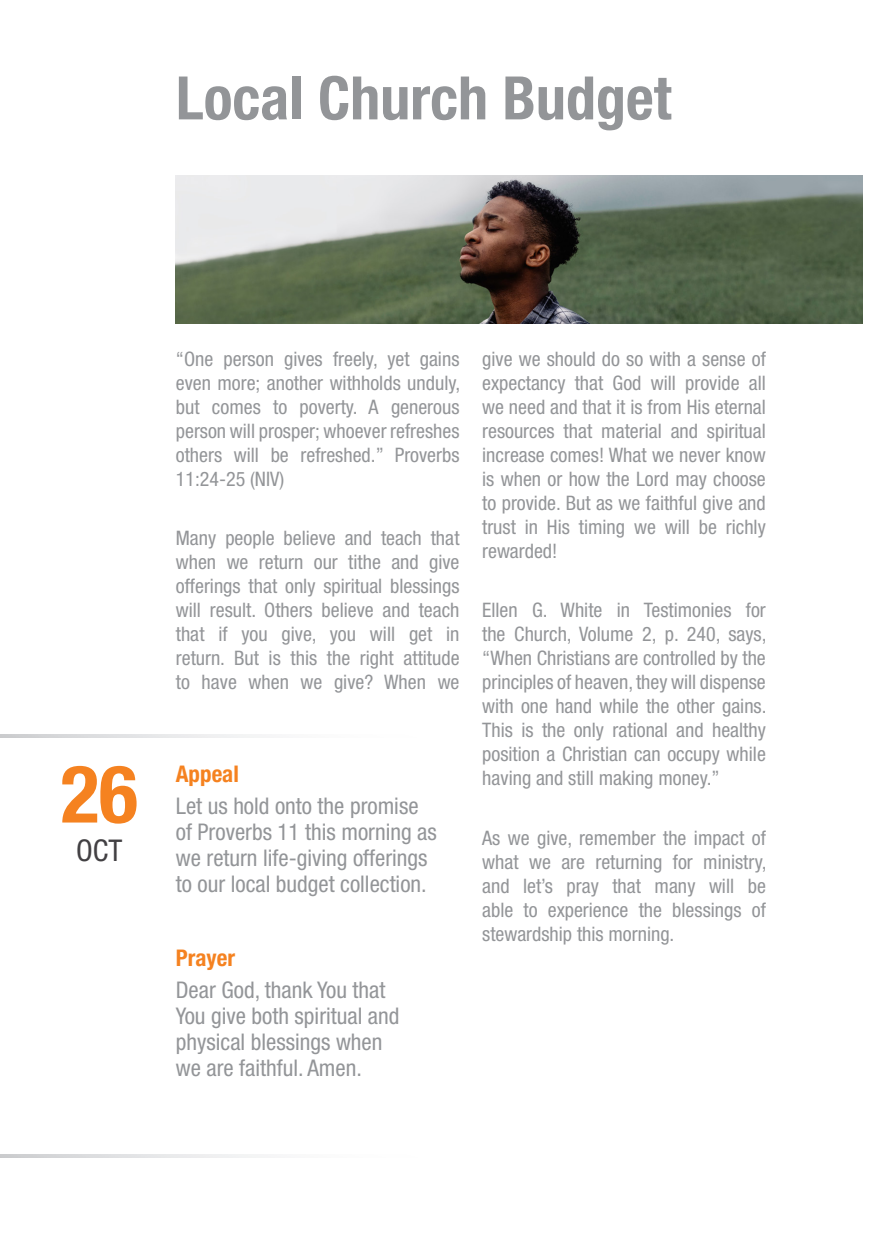
<style>
.page{position:relative;width:885px;height:1236px;background:#fff}
.page>*{position:absolute;margin:0;border:0;box-sizing:border-box;transform-origin:0 0}
.Date{font:700 condensed 80px "Helvetica Neue LT Std";color:#f58220}
.Heading_LH{font:700 condensed 60px "Helvetica Neue LT Std";color:#939598}
.Month{font:condensed 30px "Helvetica Neue LT Std";color:#424043}
.Appeal_Prayer_body_L{font:condensed 23px/26px "Helvetica Neue LT Std";color:#939598}
.Appeal_Prayer_LH{font:700 condensed 23px "Helvetica Neue LT Std";color:#f58220}
.Body{font:condensed 20px/24px "Helvetica Neue LT Std";color:#939598;text-align:justify}
</style>
<div class="page">
<svg style="left:0;top:1154px;width:262px;height:3px"></svg>
<svg style="left:0;top:735px;width:264px;height:3px"></svg>
<img style="left:176px;top:176px;width:686px;height:147px">
<p class="Heading_LH" style="left:176px;top:62px;width:497px">Local Church Budget</p>
<p class="Date" style="left:61px;top:746px;width:78px">26</p>
<p class="Month" style="left:76px;top:833px;width:48px">OCT</p>
<p class="Body" style="left:176px;top:347px;width:286px">“One person gives freely, yet gains even more; another withholds unduly, but comes to poverty. A generous person will prosper; whoever refreshes others will be refreshed.” Proverbs 11:24-25 (NIV)</p>
<p class="Body" style="left:176px;top:526px;width:285px">Many people believe and teach that when we return our tithe and give offerings that only spiritual blessings will result. Others believe and teach that if you give, you will get in return. But is this the right attitude to have when we give? When we</p>
<p class="Appeal_Prayer_LH" style="left:176px;top:760px;width:65px">Appeal</p>
<p class="Appeal_Prayer_body_L" style="left:176px;top:792px;width:262px">Let us hold onto the promise of Proverbs 11 this morning as we return life-giving offerings to our local budget collection.</p>
<p class="Appeal_Prayer_LH" style="left:176px;top:944px;width:61px">Prayer</p>
<p class="Appeal_Prayer_body_L" style="left:176px;top:977px;width:225px">Dear God, thank You that<br>You give both spiritual and physical blessings when we are faithful. Amen.</p>
<p class="Body" style="left:482px;top:347px;width:285px">give we should do so with a sense of expectancy that God will provide all we need and that it is from His eternal resources that material and spiritual increase comes! What we never know is when or how the Lord may choose to provide. But as we faithful give and trust in His timing we will be richly rewarded!</p>
<p class="Body" style="left:482px;top:598px;width:286px">Ellen G. White in Testimonies for the Church, Volume 2, p. 240, says, “When Christians are controlled by the principles of heaven, they will dispense with one hand while the other gains.<br>This is the only rational and healthy position a Christian can occupy while having and still making money.”</p>
<p class="Body" style="left:482px;top:825px;width:286px">As we give, remember the impact of what we are returning for ministry, and let’s pray that many will be able to experience the blessings of stewardship this morning.</p>
</div>
